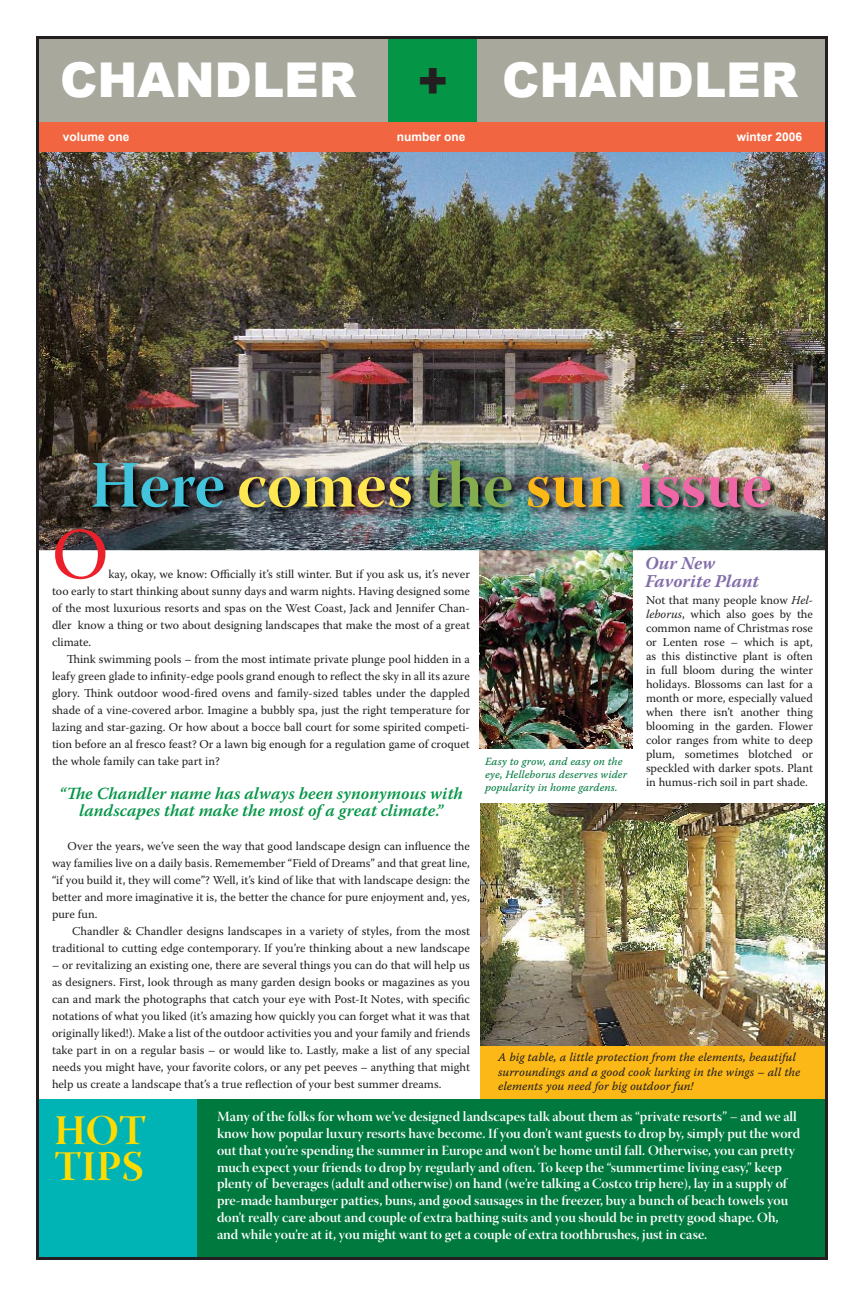
<style>
.page{position:relative;width:864px;height:1296px;background:#fff}
.page>*{position:absolute;margin:0;border:0;box-sizing:border-box;transform-origin:0 0}
.t1{font:72px "Warnock Pro";color:#ec202a}
.t2{font:66px "Warnock Pro Bold Disp";color:#ffe751}
.t3{font:900 48px "Arial";color:#fff}
.t4{font:42px/36px "Warnock Pro Bold Disp";letter-spacing:.005em;color:#ffdc00}
.t5{font:italic 700 18px/18px "Warnock Pro";color:#836eab}
.t6{font:italic 600 17px/17px "Warnock Pro";color:#049547;text-align:center}
.t7{font:14px/16.8px "Warnock Pro Semibold Disp";color:#fff}
.t8{font:12px/17px "Warnock Pro";color:#231f20;text-align:justify}
.t9{font:12px/14.4px "Warnock Pro It Capt";color:#231f20}
.t10{font:700 12px "Arial";color:#fff}
.t11{font:11px/13.2px "Warnock Pro It Capt";color:#00793e}
.s1{color:#231f20}
.s2{color:#42c4dc}
.s3{color:#86ac50}
.s4{color:#fcb816}
.s5{color:#ef67a6}
.s6{font-style:italic}
</style>
<div class="page">
<img style="left:36px;top:36px;width:792px;height:1224px">
<h3 class="t3" style="left:60px;top:54px;width:298px">CHANDLER</h3>
<h3 class="t3" style="left:417px;top:54px;width:383px"><span class="s1">+</span> CHANDLER</h3>
<p class="t10" style="left:63px;top:130px;width:68px">volume one</p>
<p class="t10" style="left:397px;top:130px;width:70px">number one</p>
<p class="t10" style="left:737px;top:130px;width:67px">winter 2006</p>
<h2 class="t2" style="left:90px;top:445px;width:684px"><span class="s2">Here</span> comes <span class="s3">the</span> <span class="s4">sun</span> <span class="s5">issue</span></h2>
<h1 class="t1" style="left:52px;top:511px;width:58px">O</h1>
<p class="t8" style="left:52px;top:565px;width:420px;text-indent:57px">kay, okay, we know: Officially it’s still winter. But if you ask us, it’s never too early to start thinking about sunny days and warm nights. Having designed some of the most luxurious resorts and spas on the West Coast, Jack and Jennifer Chan&shy;dler know a thing or two about designing landscapes that make the most of a great climate.</p>
<p class="t8" style="left:52px;top:650px;width:420px;text-indent:15px">Think swimming pools – from the most intimate private plunge pool hidden in a leafy green glade to infinity-edge pools grand enough to reflect the sky in all its azure glory. Think outdoor wood-fired ovens and family-sized tables under the dappled shade of a vine-covered arbor. Imagine a bubbly spa, just the right temperature for lazing and star-gazing. Or how about a bocce ball court for some spirited competi&shy;tion before an al fresco feast? Or a lawn big enough for a regulation game of croquet the whole family can take part in?</p>
<h3 class="t6" style="left:59px;top:784px;width:405px">“The Chandler name has always been synonymous with landscapes that make the most of a great climate.”</h3>
<p class="t8" style="left:52px;top:837px;width:420px;text-indent:16px">Over the years, we’ve seen the way that good landscape design can influence the way families live on a daily basis. Rememember “Field of Dreams” and that great line, “if you build it, they will come”? Well, it’s kind of like that with landscape design: the better and more imaginative it is, the better the chance for pure enjoyment and, yes, pure fun.</p>
<p class="t8" style="left:52px;top:922px;width:420px;text-align:right">Chandler &amp; Chandler designs landscapes in a variety of styles, from the most traditional to cutting edge contemporary. If you’re thinking about a new landscape</p>
<p class="t8" style="left:52px;top:956px;width:420px">– or revitalizing an existing one, there are several things you can do that will help us as designers. First, look through as many garden design books or magazines as you can and mark the photographs that catch your eye with Post-It Notes, with specific notations of what you liked (it’s amazing how quickly you can forget what it was that originally liked!). Make a list of the outdoor activities you and your family and friends take part in on a regular basis – or would like to. Lastly, make a list of any special needs you might have, your favorite colors, or any pet peeves – anything that might help us create a landscape that’s a true reflection of your best summer dreams.</p>
<p class="t11" style="left:485px;top:755px;width:144px">Easy to grow, and easy on the eye, Helleborus deserves wider popularity in home gardens.</p>
<h3 class="t5" style="left:645px;top:553px;width:115px">Our New<br>Favorite Plant</h3>
<p class="t8" style="left:646px;top:593px;width:169px;line-height:14px">Not that many people know <span class="s6">Hel&shy;leborus</span>, which also goes by the common name of Christmas rose or Lenten rose – which is apt, as this distinctive plant is often in full bloom during the winter holidays. Blossoms can last for a month or more, especially valued when there isn’t another thing blooming in the garden. Flower color ranges from white to deep plum, sometimes blotched or speckled with darker spots. Plant in humus-rich soil in part shade.</p>
<p class="t9" style="left:498px;top:1050px;width:304px">A big table, a little protection from the elements, beautiful surroundings and a good cook lurking in the wings – all the elements you need for big outdoor fun!</p>
<h3 class="t4" style="left:54px;top:1111px;width:94px">HOT<br>TIPS</h3>
<p class="t7" style="left:217px;top:1108px;width:585px">Many of the folks for whom we’ve designed landscapes talk about them as “private resorts” – and we all know how popular luxury resorts have become. If you don’t want guests to drop by, simply put the word out that you’re spending the summer in Europe and won’t be home until fall. Otherwise, you can pretty much expect your friends to drop by regularly and often. To keep the “summertime living easy,” keep plenty of beverages (adult and otherwise) on hand (we’re talking a Costco trip here), lay in a supply of pre-made hamburger patties, buns, and good sausages in the freezer, buy a bunch of beach towels you don’t really care about and couple of extra bathing suits and you should be in pretty good shape. Oh, and while you’re at it, you might want to get a couple of extra toothbrushes, just in case.</p>
</div>
